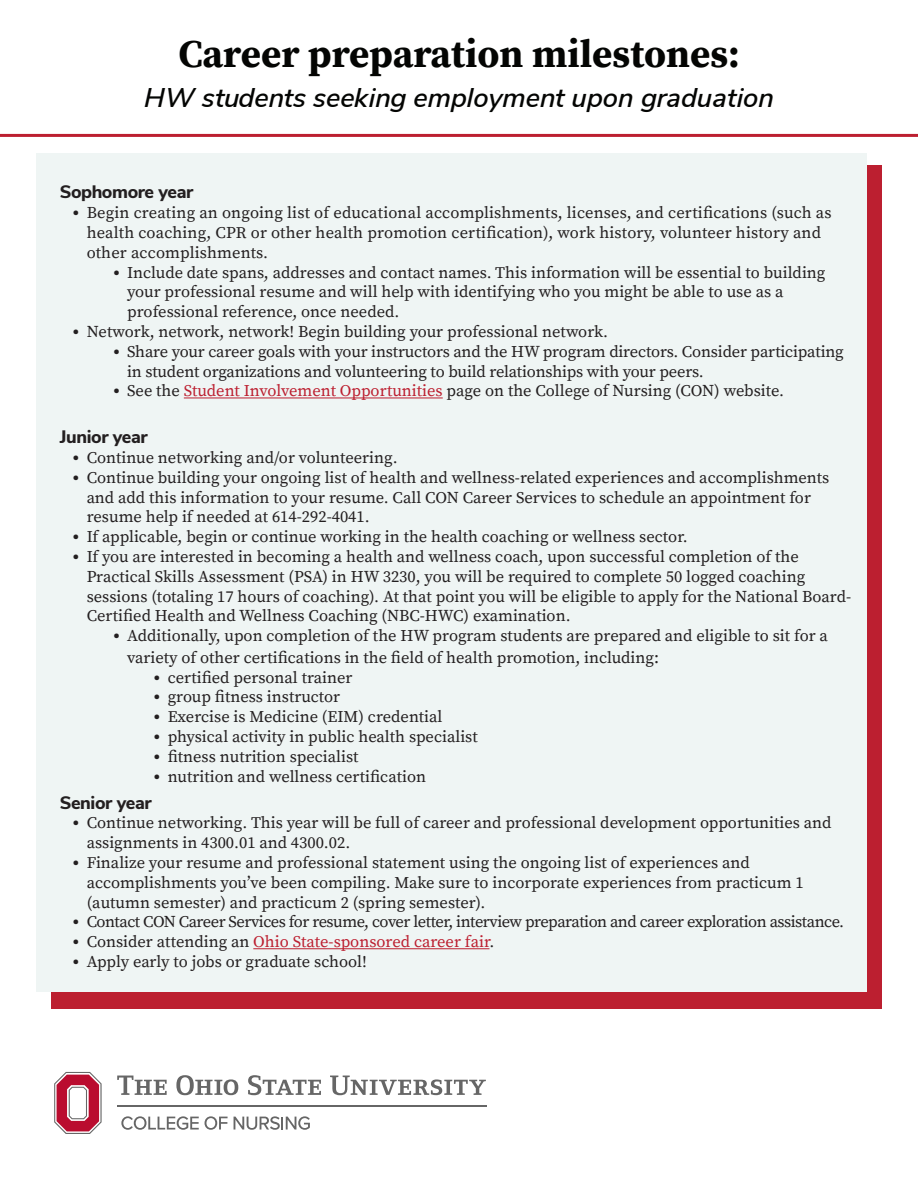
<style>
.page{position:relative;width:918px;height:1188px;background:#fff}
.page>*{position:absolute;margin:0;border:0;box-sizing:border-box;transform-origin:0 0}
.t1{font:700 39px "Buckeye Serif 2";color:#040503}
.t2{font:italic 600 27px "Buckeye Sans 2";color:#040503}
.Checks{font:800 18px "Buckeye Sans 2";letter-spacing:-.02em;color:#231f20}
.t3{font:16.5px/19.8px "Buckeye Serif 2";color:#231f20}
.t4{font:16.5px "Buckeye Serif 2";letter-spacing:-.03em;color:#231f20}
.t5{font:16.5px "Buckeye Serif 2";color:#bc1f30}
.s1{font-weight:900}
.s2{color:#bc1f30}
.s3{font-weight:900;color:#231f20}
.s4{color:#231f20}
</style>
<div class="page">
<hr style="left:0;top:134px;width:918px;height:3px;background:#bc1f30">
<div style="left:51px;top:165px;width:831px;height:844px;background:#bc1f30"></div>
<div style="left:36px;top:153px;width:831px;height:838px;background:#eff5f4"></div>
<hr style="left:184px;top:398px;width:259px;height:1px;background:#bc1f30">
<hr style="left:253px;top:948px;width:236px;height:1px;background:#bc1f30">
<svg style="left:54px;top:1072px;width:48px;height:62px"></svg>
<hr style="left:117px;top:1105px;width:370px;height:2px;background:#666">
<svg style="left:117px;top:1076px;width:50px;height:19px"></svg>
<svg style="left:176px;top:1075px;width:62px;height:20px"></svg>
<svg style="left:248px;top:1075px;width:73px;height:20px"></svg>
<svg style="left:330px;top:1076px;width:156px;height:19px"></svg>
<svg style="left:121px;top:1116px;width:78px;height:14px"></svg>
<svg style="left:205px;top:1116px;width:23px;height:14px"></svg>
<svg style="left:234px;top:1116px;width:76px;height:14px"></svg>
<p class="t1" style="left:178px;top:31px;width:563px">Career preparation milestones:</p>
<p class="t2" style="left:144px;top:81px;width:631px">HW students seeking employment upon graduation</p>
<p class="Checks" style="left:60px;top:181px;width:135px">Sophomore year</p>
<p class="t3" style="left:87px;top:203px;width:747px;text-indent:-14px"><span class="s1">•</span> Begin creating an ongoing list of educational accomplishments, licenses, and certifications (such as health coaching, CPR or other health promotion certification), work history, volunteer history and other accomplishments.</p>
<p class="t3" style="left:127px;top:263px;width:700px;text-indent:-14px"><span class="s1">•</span> Include date spans, addresses and contact names. This information will be essential to building your professional resume and will help with identifying who you might be able to use as a professional reference, once needed.</p>
<p class="t3" style="left:73px;top:322px;width:536px"><span class="s1">•</span> Network, network, network! Begin building your professional network.</p>
<p class="t3" style="left:127px;top:342px;width:718px;text-indent:-14px"><span class="s1">•</span> Share your career goals with your instructors and the HW program directors. Consider participating in student organizations and volunteering to build relationships with your peers.</p>
<p class="t3" style="left:114px;top:382px;width:672px"><span class="s1">•</span> See the <span class="s2">Student Involvement Opportunities</span> page on the College of Nursing (CON) website.</p>
<p class="Checks" style="left:60px;top:426px;width:90px">Junior year</p>
<p class="t3" style="left:73px;top:448px;width:326px"><span class="s1">•</span> Continue networking and/or volunteering.</p>
<p class="t3" style="left:87px;top:468px;width:744px;text-indent:-14px"><span class="s1">•</span> Continue building your ongoing list of health and wellness-related experiences and accomplishments and add this information to your resume. Call CON Career Services to schedule an appointment for resume help if needed at 614-292-4041.</p>
<p class="t3" style="left:73px;top:527px;width:616px"><span class="s1">•</span> If applicable, begin or continue working in the health coaching or wellness sector.</p>
<p class="t3" style="left:87px;top:547px;width:766px;text-indent:-14px"><span class="s1">•</span> If you are interested in becoming a health and wellness coach, upon successful completion of the Practical Skills Assessment (PSA) in HW 3230, you will be required to complete 50 logged coaching sessions (totaling 17 hours of coaching). At that point you will be eligible to apply for the National Board-Certified Health and Wellness Coaching (NBC-HWC) examination.</p>
<p class="t3" style="left:127px;top:626px;width:702px;line-height:21.6px;text-indent:-14px"><span class="s1">•</span> Additionally, upon completion of the HW program students are prepared and eligible to sit for a variety of other certifications in the field of health promotion, including:</p>
<p class="t3" style="left:154px;top:668px;width:200px"><span class="s1">•</span> certified personal trainer</p>
<p class="t3" style="left:154px;top:688px;width:188px"><span class="s1">•</span> group fitness instructor</p>
<p class="t3" style="left:154px;top:707px;width:290px"><span class="s1">•</span> Exercise is Medicine (EIM) credential</p>
<p class="t3" style="left:154px;top:727px;width:325px"><span class="s1">•</span> physical activity in public health specialist</p>
<p class="t3" style="left:154px;top:747px;width:206px"><span class="s1">•</span> fitness nutrition specialist</p>
<p class="t3" style="left:154px;top:767px;width:273px"><span class="s1">•</span> nutrition and wellness certification</p>
<p class="Checks" style="left:60px;top:791px;width:94px">Senior year</p>
<p class="t3" style="left:87px;top:814px;width:746px;text-indent:-14px"><span class="s1">•</span> Continue networking. This year will be full of career and professional development opportunities and assignments in 4300.01 and 4300.02.</p>
<p class="t3" style="left:87px;top:853px;width:719px;text-indent:-14px"><span class="s1">•</span> Finalize your resume and professional statement using the ongoing list of experiences and accomplishments you’ve been compiling. Make sure to incorporate experiences from practicum 1 (autumn semester) and practicum 2 (spring semester).</p>
<p class="t4" style="left:73px;top:912px;width:772px"><span class="s1">•</span> Contact CON Career Services for resume, cover letter, interview preparation and career exploration assistance.</p>
<p class="t5" style="left:73px;top:932px;width:423px"><span class="s3">•</span> <span class="s4">Consider attending an</span> Ohio State-sponsored career fair<span class="s4">.</span></p>
<p class="t3" style="left:73px;top:952px;width:295px"><span class="s1">•</span> Apply early to jobs or graduate school!</p>
</div>
